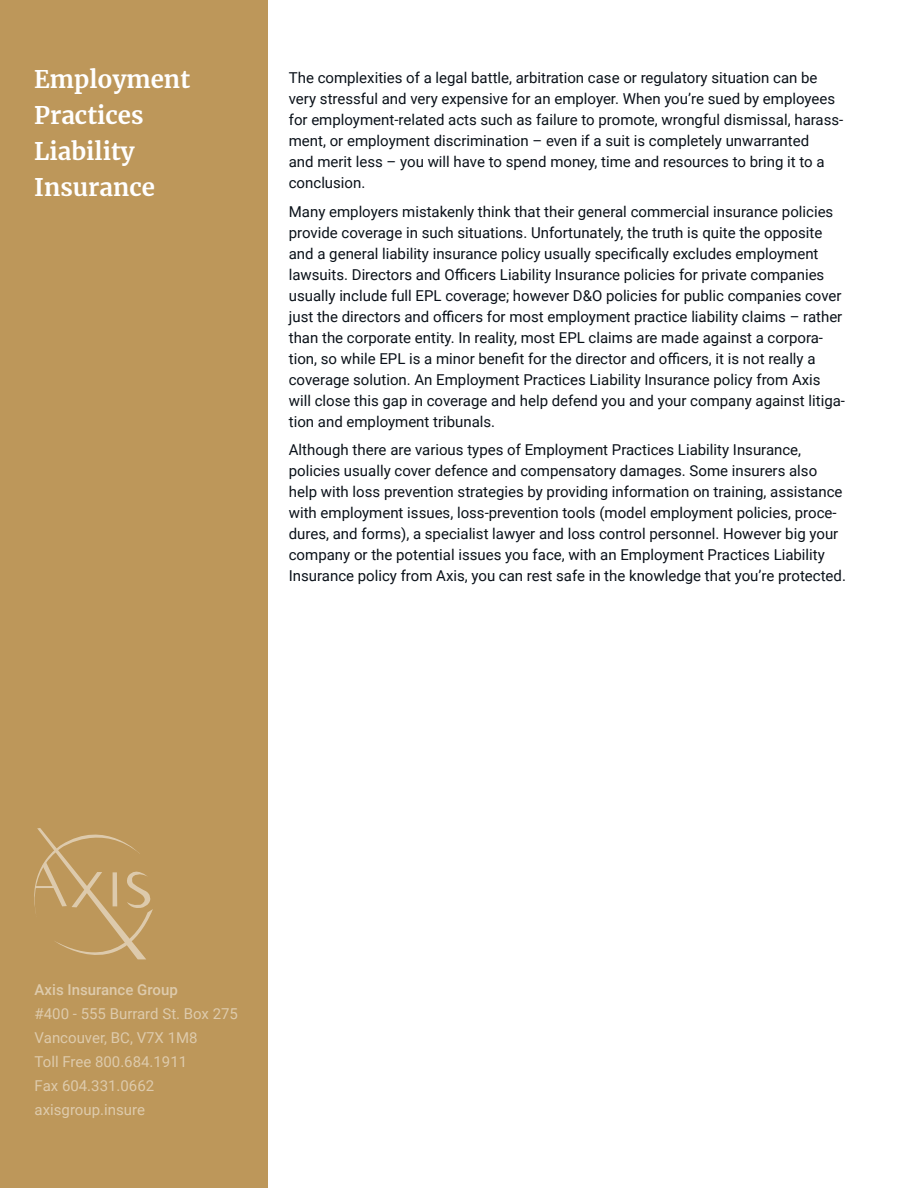
<style>
.page{position:relative;width:918px;height:1188px;background:#fff}
.page>*{position:absolute;margin:0;border:0;box-sizing:border-box;transform-origin:0 0}
.t1{font:700 24px/36px "Merriweather";color:#fff}
.Paragraph{font:15px/21px "Roboto";color:#0a1119}
.t2{font:15px/24px "Roboto";color:#fff}
.t3{font:500 15px "Roboto";color:#fff}
</style>
<div class="page">
<div style="left:0;top:0;width:268px;height:1188px;background:#bd975a"></div>
<svg style="left:34px;top:828px;width:119px;height:132px"></svg>
<h1 class="t1" style="left:34px;top:61px;width:157px">Employment<br>Practices<br>Liability<br>Insurance</h1>
<p class="Paragraph" style="left:289px;top:67px;width:556px">The complexities of a legal battle, arbitration case or regulatory situation can be very stressful and very expensive for an employer. When you’re sued by employees for employment-related acts such as failure to promote, wrongful dismissal, harass&shy;ment, or employment discrimination – even if a suit is completely unwarranted<br>and merit less – you will have to spend money, time and resources to bring it to a conclusion.</p>
<p class="Paragraph" style="left:289px;top:200px;width:558px">Many employers mistakenly think that their general commercial insurance policies provide coverage in such situations. Unfortunately, the truth is quite the opposite and a general liability insurance policy usually specifically excludes employment lawsuits. Directors and Officers Liability Insurance policies for private companies usually include full EPL coverage; however D&amp;O policies for public companies cover just the directors and officers for most employment practice liability claims – rather than the corporate entity. In reality, most EPL claims are made against a corpora&shy;tion, so while EPL is a minor benefit for the director and officers, it is not really a coverage solution. An Employment Practices Liability Insurance policy from Axis will close this gap in coverage and help defend you and your company against litiga&shy;tion and employment tribunals.</p>
<p class="Paragraph" style="left:289px;top:439px;width:559px">Although there are various types of Employment Practices Liability Insurance, policies usually cover defence and compensatory damages. Some insurers also help with loss prevention strategies by providing information on training, assistance with employment issues, loss-prevention tools (model employment policies, proce&shy;dures, and forms), a specialist lawyer and loss control personnel. However big your company or the potential issues you face, with an Employment Practices Liability Insurance policy from Axis, you can rest safe in the knowledge that you’re protected.</p>
<p class="t3" style="left:35px;top:979px;width:145px">Axis Insurance Group</p>
<p class="t2" style="left:35px;top:1001px;width:205px">#400 - 555 Burrard St. Box 275<br>Vancouver, BC, V7X 1M8<br>Toll Free 800.684.1911<br>Fax 604.331.0662 axisgroup.insure</p>
</div>
